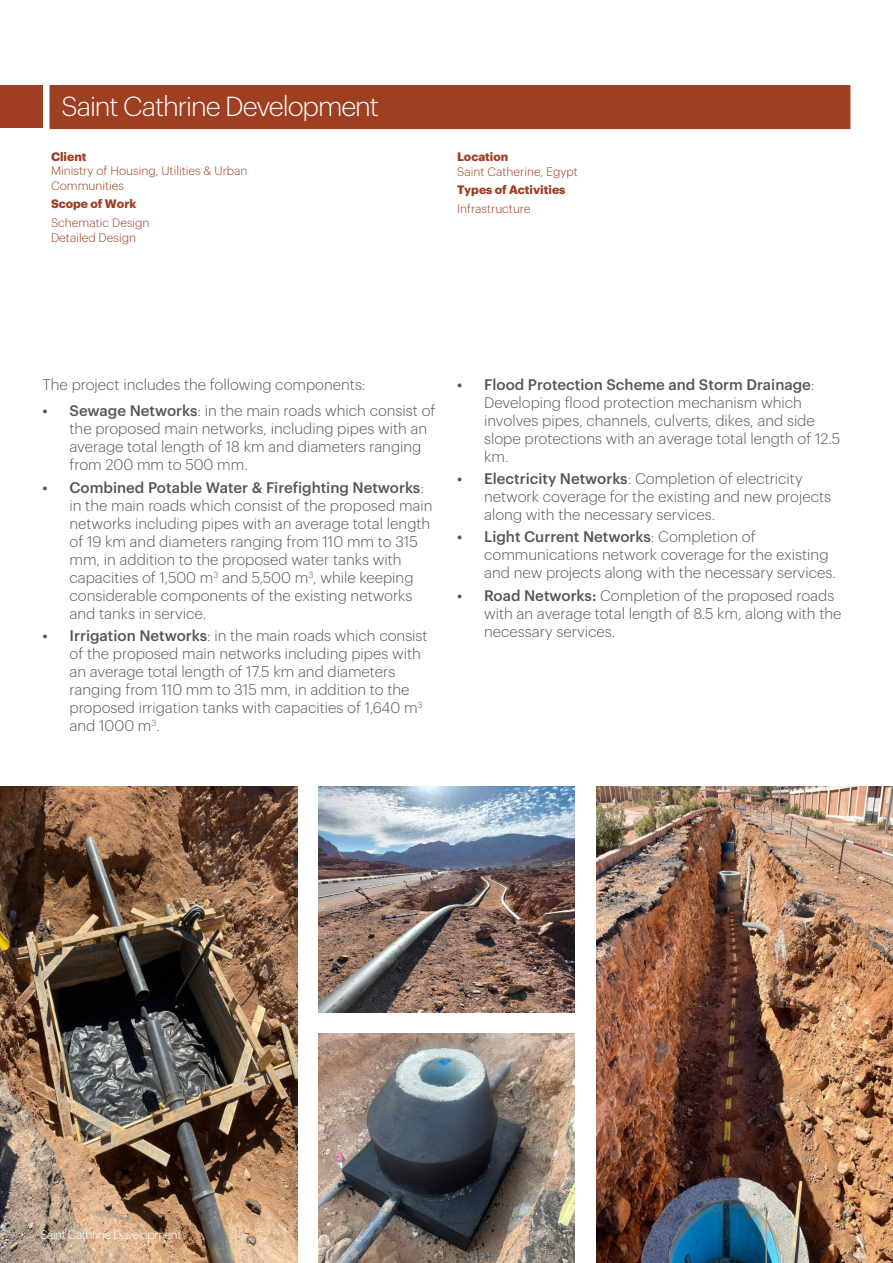
<style>
.page{position:relative;width:893px;height:1263px;background:#fff}
.page>*{position:absolute;margin:0;border:0;box-sizing:border-box;transform-origin:0 0}
.t1{font:300 27px "Graphik";letter-spacing:-.04em;color:#fff}
.t2{font:300 15px/18px "Graphik";color:#54555a}
.t3{font:300 12px/14.4px "Graphik";color:#9e3d22}
.t4{font:700 12px "Graphik";color:#9e3d22}
.t5{font:300 12px "Graphik";letter-spacing:-.04em;color:#fff}
.s1{font-weight:500}
</style>
<div class="page">
<div style="left:0;top:85px;width:43px;height:43px;background:#9e3d22"></div>
<div style="left:50px;top:85px;width:800px;height:44px;background:#9f3f22"></div>
<img style="left:0;top:787px;width:298px;height:476px">
<img style="left:319px;top:787px;width:255px;height:226px">
<img style="left:597px;top:787px;width:296px;height:476px">
<img style="left:319px;top:1033px;width:255px;height:230px">
<p class="t1" style="left:62px;top:87px;width:319px">Saint Cathrine Development</p>
<p class="t4" style="left:51px;top:147px;width:37px">Client</p>
<p class="t3" style="left:51px;top:163px;width:198px">Ministry of Housing, Utilities &amp; Urban<br>Communities</p>
<p class="t4" style="left:51px;top:195px;width:87px">Scope of Work</p>
<p class="t3" style="left:51px;top:215px;width:100px">Schematic Design</p>
<p class="t3" style="left:51px;top:229px;width:87px">Detailed Design</p>
<p class="t4" style="left:457px;top:148px;width:53px">Location</p>
<p class="t3" style="left:457px;top:163px;width:122px">Saint Catherine, Egypt</p>
<p class="t4" style="left:457px;top:181px;width:110px">Types of Activities</p>
<p class="t3" style="left:457px;top:201px;width:75px">Infrastructure</p>
<p class="t2" style="left:43px;top:374px;width:324px">The project includes the following components:</p>
<p class="t2" style="left:70px;top:401px;width:367px;text-indent:-27px"><span class="s1">• Sewage Networks</span>: in the main roads which consist of the proposed main networks, including pipes with an average total length of 18 km and diameters ranging from 200 mm to 500 mm.</p>
<p class="t2" style="left:70px;top:477px;width:365px;text-indent:-27px"><span class="s1">• Combined Potable Water &amp; Firefighting Networks</span>: in the main roads which consist of the proposed main networks including pipes with an average total length of 19 km and diameters ranging from 110 mm to 315 mm, in addition to the proposed water tanks with capacities of 1,500 m<sup>3</sup> and 5,500 m<sup>3</sup>, while keeping considerable components of the existing networks and tanks in service.</p>
<p class="t2" style="left:70px;top:625px;width:360px;text-indent:-27px"><span class="s1">• Irrigation Networks</span>: in the main roads which consist of the proposed main networks including pipes with an average total length of 17.5 km and diameters ranging from 110 mm to 315 mm, in addition to the proposed irrigation tanks with capacities of 1,640 m<sup>3 </sup>and 1000 m<sup>3</sup>.</p>
<p class="t2" style="left:484px;top:374px;width:358px;text-indent:-27px"><span class="s1">• Flood Protection Scheme and Storm Drainage</span>:<br>Developing flood protection mechanism which involves pipes, channels, culverts, dikes, and side slope protections with an average total length of 12.5 km.</p>
<p class="t2" style="left:484px;top:469px;width:348px;text-indent:-27px"><span class="s1">• Electricity Networks</span>: Completion of electricity network coverage for the existing and new projects along with the necessary services.</p>
<p class="t2" style="left:484px;top:527px;width:353px;text-indent:-27px"><span class="s1">• Light Current Networks</span>: Completion of communications network coverage for the existing and new projects along with the necessary services.</p>
<p class="t2" style="left:484px;top:585px;width:359px;text-indent:-27px"><span class="s1">• Road Networks:</span> Completion of the proposed roads with an average total length of 8.5 km, along with the necessary services.</p>
<p class="t5" style="left:40px;top:1226px;width:143px">Saint Cathrine Development</p>
</div>
